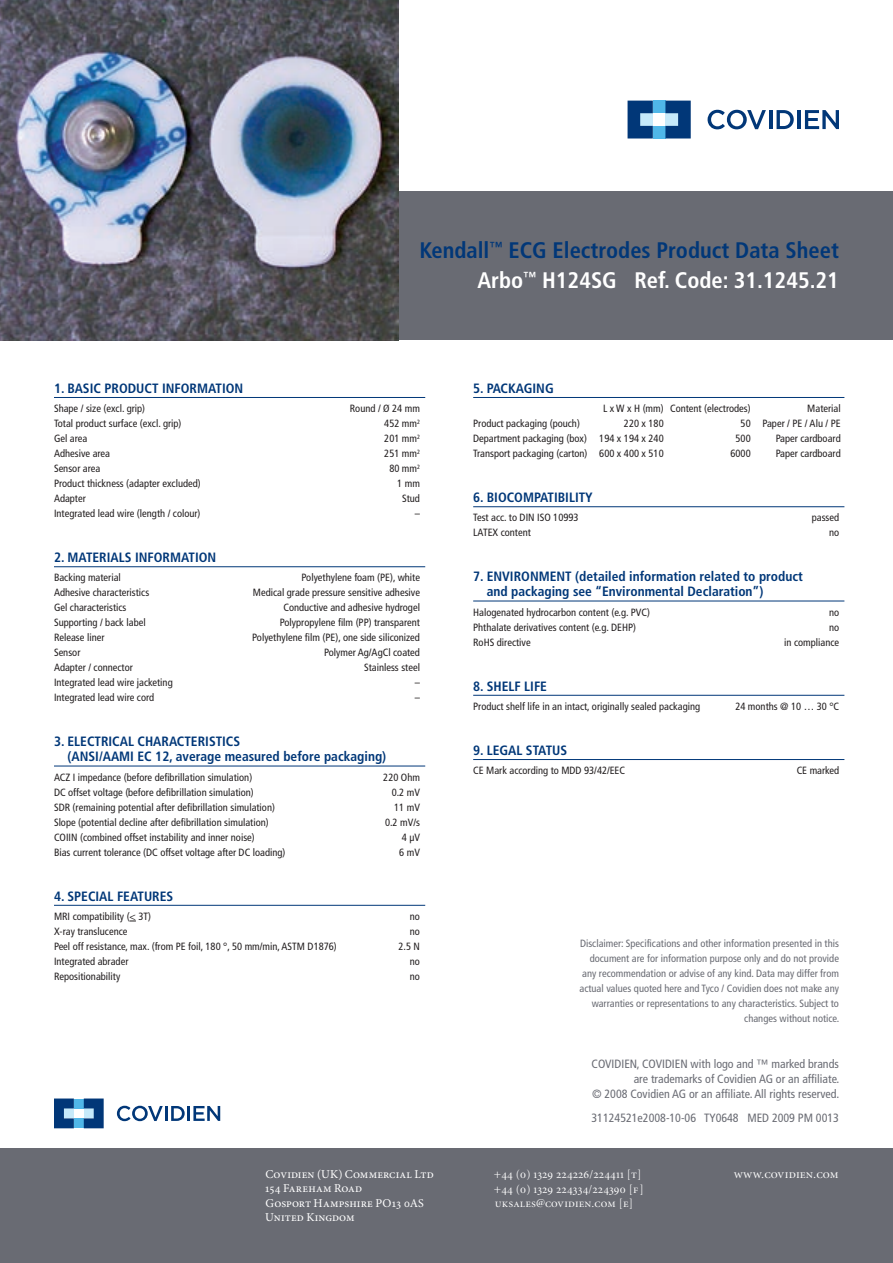
<style>
.page{position:relative;width:893px;height:1263px;background:#fff}
.page>*{position:absolute;margin:0;border:0;box-sizing:border-box;transform-origin:0 0}
.t1{font:700 condensed 22.5px/30px "Frutiger";color:#013778;text-align:right}
.t2{font:700 condensed 13.5px/15px "Frutiger";color:#013778}
.t3{font:12.75px "Minion Display Regular SC";letter-spacing:.005em;color:#fff}
.t4{font:condensed 12px/15px "Frutiger";color:#696b73;text-align:right}
.t5{font:12px/14.2px "Minion Pro";letter-spacing:.005em;color:#fff}
.t6{font:12px/14.2px "Minion Display Regular SC";letter-spacing:.01em;color:#fff}
.t7{font:condensed 10.5px "Frutiger";color:#231f20}
.t8{font:condensed 10.5px/15px "Frutiger";color:#696b73;text-align:right}
.s1{color:#fff}
</style>
<div class="page">
<div style="left:0;top:191px;width:893px;height:149px;background:#696b73"></div>
<svg style="left:708px;top:110px;width:58px;height:19px"></svg>
<hr style="left:769px;top:110px;width:3px;height:19px;background:#013778">
<svg style="left:777px;top:110px;width:17px;height:19px"></svg>
<hr style="left:797px;top:110px;width:3px;height:19px;background:#013778">
<svg style="left:805px;top:110px;width:34px;height:19px"></svg>
<div style="left:653px;top:101px;width:12px;height:12px;background:#50b7e8"></div>
<div style="left:653px;top:126px;width:12px;height:12px;background:#50b7e8"></div>
<svg style="left:628px;top:101px;width:25px;height:37px"></svg>
<svg style="left:665px;top:101px;width:26px;height:37px"></svg>
<div style="left:0;top:1148px;width:893px;height:115px;background:#696b73"></div>
<svg style="left:117px;top:1106px;width:46px;height:15px"></svg>
<hr style="left:165px;top:1106px;width:3px;height:15px;background:#013778">
<svg style="left:171px;top:1106px;width:14px;height:15px"></svg>
<hr style="left:187px;top:1106px;width:3px;height:15px;background:#013778">
<svg style="left:193px;top:1106px;width:27px;height:15px"></svg>
<div style="left:74px;top:1098px;width:10px;height:10px;background:#50b7e8"></div>
<div style="left:74px;top:1118px;width:10px;height:10px;background:#50b7e8"></div>
<svg style="left:54px;top:1098px;width:20px;height:30px"></svg>
<svg style="left:84px;top:1098px;width:20px;height:30px"></svg>
<hr style="left:54px;top:397px;width:371px;height:1px;background:#013778">
<hr style="left:54px;top:566px;width:371px;height:1px;background:#013778">
<hr style="left:54px;top:766px;width:371px;height:1px;background:#013778">
<hr style="left:54px;top:905px;width:371px;height:1px;background:#013778">
<hr style="left:473px;top:397px;width:371px;height:1px;background:#013778">
<hr style="left:473px;top:506px;width:371px;height:1px;background:#013778">
<hr style="left:473px;top:601px;width:371px;height:1px;background:#013778">
<hr style="left:473px;top:695px;width:371px;height:1px;background:#013778">
<hr style="left:473px;top:759px;width:371px;height:1px;background:#013778">
<img style="left:0;top:0;width:398px;height:340px">
<h1 class="t1" style="left:419px;top:235px;width:421px">Kendall<sup>™</sup> ECG Electrodes Product Data Sheet<br><span class="s1">Arbo</span><sup>™</sup> <span class="s1">H124SG Ref. Code: 31.1245.21</span></h1>
<p class="t2" style="left:54px;top:381px;width:191px">1. Basic Product Information</p>
<p class="t7" style="left:54px;top:402px;width:93px">Shape / size (excl. grip)</p>
<p class="t7" style="left:350px;top:402px;width:72px">Round / Ø 24 mm</p>
<p class="t7" style="left:54px;top:417px;width:129px">Total product surface (excl. grip)</p>
<p class="t7" style="left:384px;top:417px;width:37px">452 mm<sup>2</sup></p>
<p class="t7" style="left:54px;top:432px;width:35px">Gel area</p>
<p class="t7" style="left:384px;top:432px;width:37px">201 mm<sup>2</sup></p>
<p class="t7" style="left:54px;top:447px;width:58px">Adhesive area</p>
<p class="t7" style="left:384px;top:447px;width:37px">251 mm<sup>2</sup></p>
<p class="t7" style="left:54px;top:462px;width:48px">Sensor area</p>
<p class="t7" style="left:389px;top:462px;width:32px">80 mm<sup>2</sup></p>
<p class="t7" style="left:54px;top:477px;width:148px">Product thickness (adapter excluded)</p>
<p class="t7" style="left:397px;top:477px;width:24px">1 mm</p>
<p class="t7" style="left:54px;top:492px;width:33px">Adapter</p>
<p class="t7" style="left:402px;top:492px;width:19px">Stud</p>
<p class="t7" style="left:54px;top:507px;width:148px">Integrated lead wire (length / colour)</p>
<p class="t7" style="left:415px;top:507px;width:7px">–</p>
<p class="t2" style="left:54px;top:550px;width:164px">2. Materials Information</p>
<p class="t7" style="left:54px;top:572px;width:68px">Backing material</p>
<p class="t7" style="left:302px;top:572px;width:120px">Polyethylene foam (PE), white</p>
<p class="t7" style="left:54px;top:587px;width:97px">Adhesive characteristics</p>
<p class="t7" style="left:253px;top:587px;width:169px">Medical grade pressure sensitive adhesive</p>
<p class="t7" style="left:54px;top:602px;width:74px">Gel characteristics</p>
<p class="t7" style="left:283px;top:602px;width:138px">Conductive and adhesive hydrogel</p>
<p class="t7" style="left:54px;top:617px;width:93px">Supporting / back label</p>
<p class="t7" style="left:280px;top:617px;width:142px">Polypropylene film (PP) transparent</p>
<p class="t7" style="left:54px;top:632px;width:52px">Release liner</p>
<p class="t7" style="left:252px;top:632px;width:169px">Polyethylene film (PE), one side siliconized</p>
<p class="t7" style="left:54px;top:647px;width:28px">Sensor</p>
<p class="t7" style="left:324px;top:647px;width:97px">Polymer Ag/AgCl coated</p>
<p class="t7" style="left:54px;top:662px;width:80px">Adapter / connector</p>
<p class="t7" style="left:364px;top:662px;width:57px">Stainless steel</p>
<p class="t7" style="left:54px;top:677px;width:120px">Integrated lead wire jacketing</p>
<p class="t7" style="left:415px;top:677px;width:7px">–</p>
<p class="t7" style="left:54px;top:692px;width:102px">Integrated lead wire cord</p>
<p class="t7" style="left:415px;top:692px;width:7px">–</p>
<p class="t2" style="left:54px;top:734px;width:100px">3. Electrical Charac</p>
<p class="t2" style="left:68px;top:734px;width:320px;text-indent:117px">teristics<br>(ANSI/AAMI EC 12, average measured before packaging)</p>
<p class="t7" style="left:54px;top:771px;width:200px">ACZ I impedance (before defibrillation simulation)</p>
<p class="t7" style="left:383px;top:771px;width:38px">220 Ohm</p>
<p class="t7" style="left:54px;top:786px;width:201px">DC offset voltage (before defibrillation simulation)</p>
<p class="t7" style="left:392px;top:786px;width:30px">0.2 mV</p>
<p class="t7" style="left:54px;top:801px;width:223px">SDR (remaining potential after defibrillation simulation)</p>
<p class="t7" style="left:394px;top:801px;width:27px">11 mV</p>
<p class="t7" style="left:54px;top:816px;width:216px">Slope (potential decline after defibrillation simulation)</p>
<p class="t7" style="left:385px;top:816px;width:36px">0.2 mV/s</p>
<p class="t7" style="left:54px;top:831px;width:202px">COIIN (combined offset instability and inner noise)</p>
<p class="t7" style="left:402px;top:831px;width:20px">4 µV</p>
<p class="t7" style="left:54px;top:846px;width:233px">Bias current tolerance (DC offset voltage after DC loading)</p>
<p class="t7" style="left:399px;top:846px;width:22px">6 mV</p>
<p class="t2" style="left:54px;top:888px;width:106px">4. Special Features</p>
<p class="t7" style="left:54px;top:910px;width:99px">MRI compatibility (&lt; 3T)</p>
<p class="t7" style="left:410px;top:910px;width:12px">no</p>
<p class="t7" style="left:54px;top:925px;width:75px">X-ray translucence</p>
<p class="t7" style="left:410px;top:925px;width:12px">no</p>
<p class="t7" style="left:54px;top:940px;width:284px">Peel off resistance, max. (from PE foil, 180 °, 50 mm/min, ASTM D1876)</p>
<p class="t7" style="left:398px;top:940px;width:23px">2.5 N</p>
<p class="t7" style="left:54px;top:955px;width:76px">Integrated abrader</p>
<p class="t7" style="left:410px;top:955px;width:12px">no</p>
<p class="t7" style="left:54px;top:970px;width:68px">Repositionability</p>
<p class="t7" style="left:410px;top:970px;width:12px">no</p>
<p class="t2" style="left:473px;top:381px;width:29px">5. Packag</p>
<p class="t2" style="left:533px;top:381px;width:21px">ing</p>
<p class="t7" style="left:603px;top:402px;width:149px">L x W x H (mm) Content (electrodes)</p>
<p class="t7" style="left:807px;top:402px;width:35px">Material</p>
<p class="t7" style="left:473px;top:417px;width:108px">Product packaging (pouch)</p>
<p class="t7" style="left:624px;top:417px;width:41px">220 x 180</p>
<p class="t7" style="left:741px;top:417px;width:102px">50 Paper / PE / Alu / PE</p>
<p class="t7" style="left:473px;top:432px;width:192px">Department packaging (box) 194 x 194 x 240</p>
<p class="t7" style="left:736px;top:432px;width:17px">500</p>
<p class="t7" style="left:776px;top:432px;width:66px">Paper cardboard</p>
<p class="t7" style="left:473px;top:447px;width:192px">Transport packaging (carton) 600 x 400 x 510</p>
<p class="t7" style="left:731px;top:447px;width:22px">6000</p>
<p class="t7" style="left:776px;top:447px;width:66px">Paper cardboard</p>
<p class="t2" style="left:473px;top:490px;width:121px">6. Biocompatibility</p>
<p class="t7" style="left:473px;top:512px;width:107px">Test acc. to DIN ISO 10993</p>
<p class="t7" style="left:812px;top:512px;width:29px">passed</p>
<p class="t7" style="left:473px;top:527px;width:59px">LATEX content</p>
<p class="t7" style="left:829px;top:527px;width:12px">no</p>
<p class="t2" style="left:487px;top:569px;width:318px;text-indent:-14px">7. Environment (detailed information related to product and packaging see “Environmental Declaration”)</p>
<p class="t7" style="left:473px;top:606px;width:178px">Halogenated hydrocarbon content (e.g. PVC)</p>
<p class="t7" style="left:829px;top:606px;width:12px">no</p>
<p class="t7" style="left:473px;top:621px;width:164px">Phthalate derivatives content (e.g. DEHP)</p>
<p class="t7" style="left:829px;top:621px;width:12px">no</p>
<p class="t7" style="left:473px;top:636px;width:59px">RoHS directive</p>
<p class="t7" style="left:784px;top:636px;width:57px">in compliance</p>
<p class="t2" style="left:473px;top:678px;width:74px">8. Shelf life</p>
<p class="t7" style="left:473px;top:700px;width:228px">Product shelf life in an intact, originally sealed packaging</p>
<p class="t7" style="left:735px;top:700px;width:105px">24 months @ 10 … 30 °C</p>
<p class="t2" style="left:473px;top:743px;width:22px">9. Lega</p>
<p class="t2" style="left:516px;top:743px;width:51px">l Status</p>
<p class="t7" style="left:473px;top:764px;width:153px">CE Mark according to MDD 93/42/EEC</p>
<p class="t7" style="left:797px;top:764px;width:44px">CE marked</p>
<p class="t8" style="left:579px;top:936px;width:261px">Disclaimer: Specifications and other information presented in this document are for information purpose only and do not provide any recommendation or advise of any kind. Data may differ from actual values quoted here and Tyco / Covidien does not make any warranties or representations to any characteristics. Subject to changes without notice.</p>
<p class="t4" style="left:592px;top:1056px;width:249px">COVIDIEN, COVIDIEN with logo and ™ marked brands are trademarks of Covidien AG or an affiliate.<br>© 2008 Covidien AG or an affiliate. All rights reserved.</p>
<p class="t4" style="left:592px;top:1110px;width:249px">31124521e2008-10-06 TY0648 MED 2009 PM 0013</p>
<p class="t5" style="left:264px;top:1167px;width:171px">Covidien (UK) Commercial Ltd<br>154 Fareham Road<br>Gosport Hampshire PO13 0AS<br>United Kingdom</p>
<p class="t6" style="left:494px;top:1168px;width:151px">+44 (0) 1329 224226/224411 [t] +44 (0) 1329 224334/224390 [f] uksales@covidien.com [e]</p>
<p class="t3" style="left:734px;top:1167px;width:107px">www.covidien.com</p>
</div>
